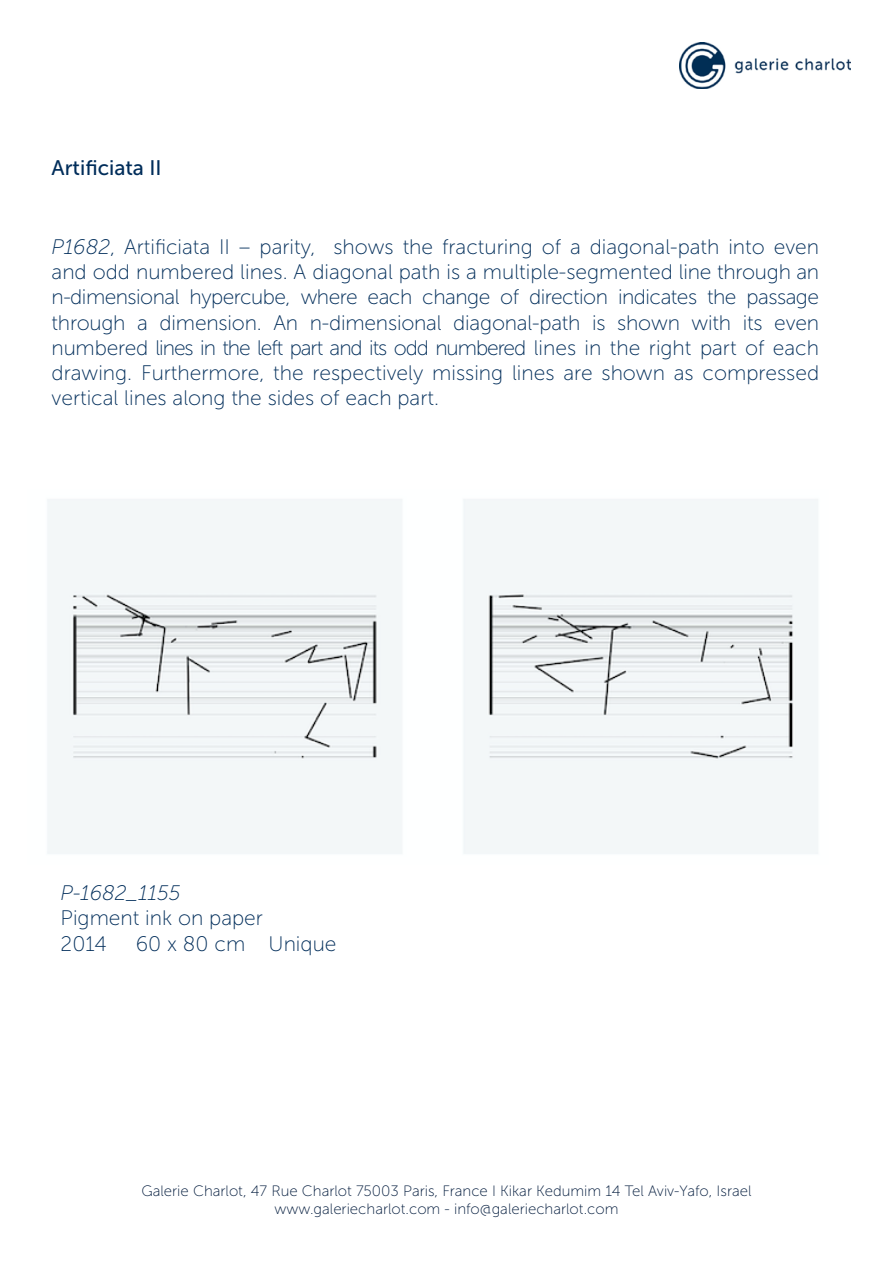
<style>
.page{position:relative;width:893px;height:1263px;background:#fff}
.page>*{position:absolute;margin:0;border:0;box-sizing:border-box;transform-origin:0 0}
.t1{font:21px/25.2px "Museo Sans 100";color:#002d5a}
.t2{font:21px "Museo Sans 500";color:#002d5a}
.t3{font:italic 21px "Museo Sans 100";color:#002d5a}
.t4{font:15px/18px "Museo Sans 100";color:#001a3c;text-align:center}
.s1{font-style:italic}
</style>
<div class="page">
<img style="left:680px;top:43px;width:170px;height:45px">
<img style="left:47px;top:499px;width:771px;height:355px">
<p class="t2" style="left:52px;top:156px;width:112px">Artificiata II</p>
<p class="t1" style="left:52px;top:234px;width:769px;text-align:justify"><span class="s1">P1682</span>, Artificiata II – parity, shows the fracturing of a diagonal-path into even and odd numbered lines. A diagonal path is a multiple-segmented line through an n-dimensional hypercube, where each change of direction indicates the passage through a dimension. An n-dimensional diagonal-path is shown with its even numbered lines in the left part and its odd numbered lines in the right part of each drawing. Furthermore, the respectively missing lines are shown as compressed vertical lines along the sides of each part.</p>
<p class="t3" style="left:61px;top:882px;width:121px">P-1682_1155</p>
<p class="t1" style="left:61px;top:906px;width:204px">Pigment ink on paper<br>2014</p>
<p class="t1" style="left:136px;top:931px;width:202px">60 x 80 cm Unique</p>
<p class="t4" style="left:141px;top:1182px;width:612px">Galerie Charlot, 47 Rue Charlot 75003 Paris, France I Kikar Kedumim 14 Tel Aviv-Yafo, Israel www.galeriecharlot.com - info@galeriecharlot.com</p>
</div>
